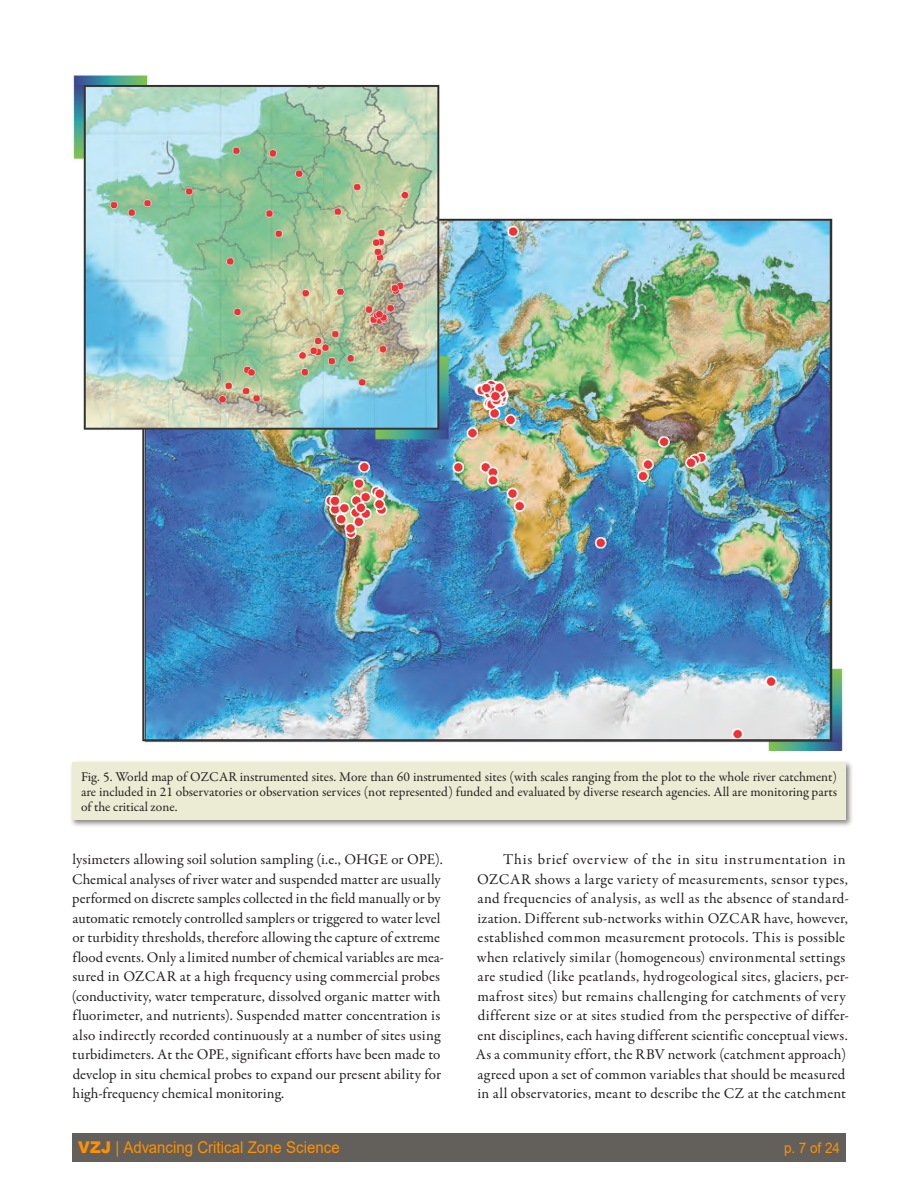
<style>
.page{position:relative;width:918px;height:1188px;background:#fff}
.page>*{position:absolute;margin:0;border:0;box-sizing:border-box;transform-origin:0 0}
.t1{font:16.2px "Arial";color:#ff9100;scale:.93 1}
.t2{font:15px/19.5px "Garamond Premr Pro";letter-spacing:.01em;color:#231f20}
.t3{font:14.55px "Arial";color:#ff9100;scale:.93 1}
.t4{font:13.5px/15px "Garamond Premr Pro";color:#231f20;text-align:justify}
.s1{font-weight:900}
</style>
<div class="page">
<div style="left:72px;top:1133px;width:774px;height:28px;background:#635f5b"></div>
<img style="left:73px;top:75px;width:770px;height:676px">
<div style="left:70px;top:760px;width:784px;height:68px;background:#635f5b;opacity:.75"></div>
<div style="left:72px;top:762px;width:774px;height:58px;background:#ececd4"></div>
<p class="t4" style="left:81px;top:770px;width:758px">Fig. 5. World map of OZCAR instrumented sites. More than 60 instrumented sites (with scales ranging from the plot to the whole river catchment) are included in 21 observatories or observation services (not represented) funded and evaluated by diverse research agencies. All are monitoring parts of the critical zone.</p>
<p class="t2" style="left:72px;top:850px;width:374px">lysimeters allowing soil solution sampling (i.e., OHGE or OPE).<br>Chemical analyses of river water and suspended matter are usually performed on discrete samples collected in the field manually or by automatic remotely controlled samplers or triggered to water level or turbidity thresholds, therefore allowing the capture of extreme flood events. Only a limited number of chemical variables are mea&shy;sured in OZCAR at a high frequency using commercial probes (conductivity, water temperature, dissolved organic matter with fluorimeter, and nutrients). Suspended matter concentration is also indirectly recorded continuously at a number of sites using turbidimeters. At the OPE, significant efforts have been made to develop in situ chemical probes to expand our present ability for high-frequency chemical monitoring.</p>
<p class="t2" style="left:476px;top:850px;width:375px;text-indent:27px">This brief overview of the in situ instrumentation in OZCAR shows a large variety of measurements, sensor types, and frequencies of analysis, as well as the absence of standard&shy;ization. Different sub-networks within OZCAR have, however, established common measurement protocols. This is possible when relatively similar (homogeneous) environmental settings are studied (like peatlands, hydrogeological sites, glaciers, per&shy;mafrost sites) but remains challenging for catchments of very different size or at sites studied from the perspective of differ&shy;ent disciplines, each having different scientific conceptual views.<br>As a community effort, the RBV network (catchment approach) agreed upon a set of common variables that should be measured in all observatories, meant to describe the CZ at the catchment</p>
<p class="t1" style="left:78px;top:1136px;width:283px"><span class="s1">VZJ</span> | Advancing Critical Zone Science</p>
<p class="t3" style="left:784px;top:1137px;width:62px">p. 7 of 24</p>
</div>
